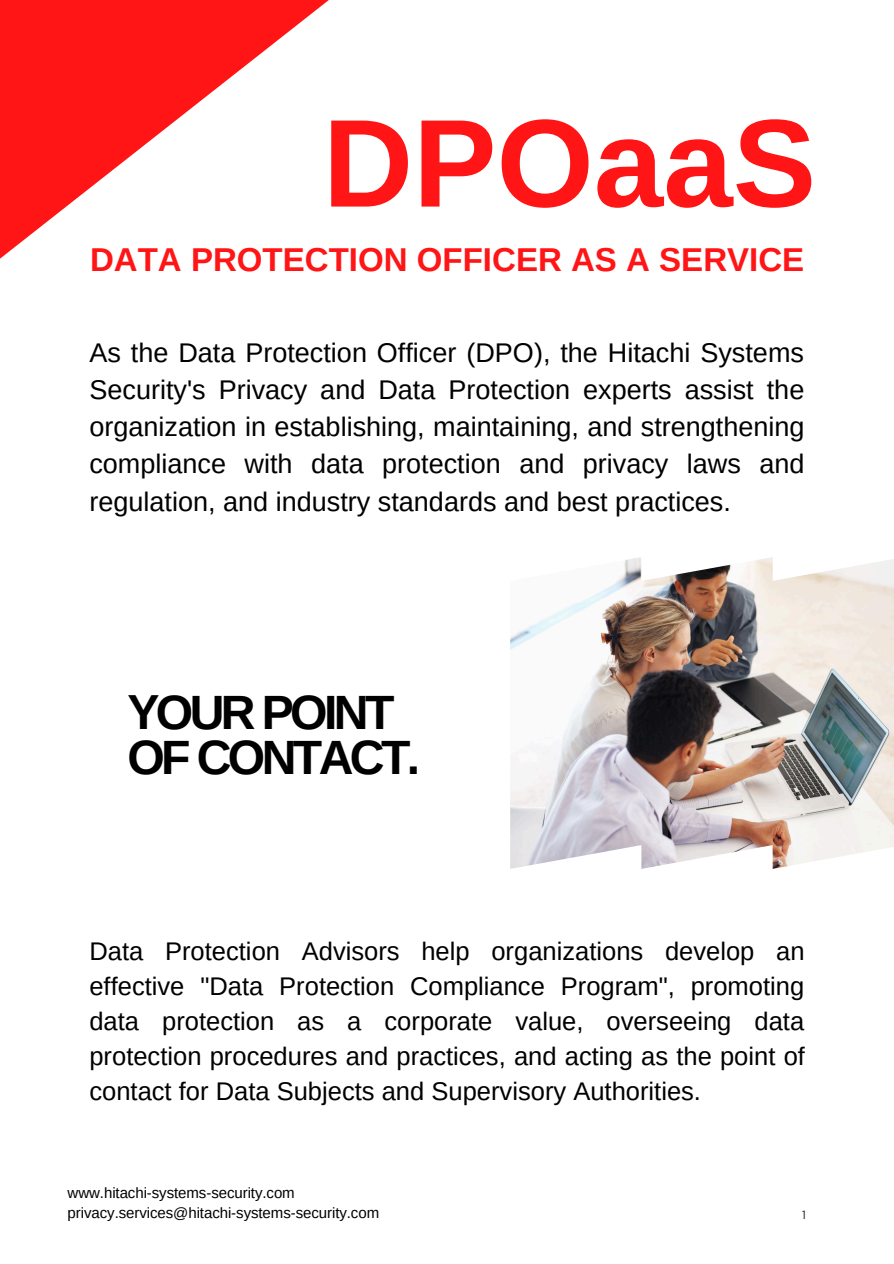
<style>
.page{position:relative;width:894px;height:1264px;background:#fff}
.page>*{position:absolute;margin:0;border:0;box-sizing:border-box;transform-origin:0 0}
.t1{font:700 124.95px "Arimo";color:#ff1515}
.t2{font:700 48.15px/45px "Arimo";letter-spacing:-.075em;color:#000}
.t3{font:700 33px "Arimo";color:#ff1515}
.t4{font:27px/37.2px "Arimo";color:#000;text-align:justify}
.t5{font:25.5px/35px "Arimo";color:#000;text-align:justify}
.t6{font:15px/20.2px "Arimo";letter-spacing:-.005em;color:#000}
.t7{font:12px "DM Sans";color:#2f2f29}
</style>
<div class="page">
<img style="left:510px;top:557px;width:383px;height:311px">
<svg style="left:0;top:0;width:329px;height:259px;fill:#ff1515"></svg>
<h1 class="t1" style="left:323px;top:77px;width:494px">DPOaaS</h1>
<p class="t3" style="left:90px;top:237px;width:715px">DATA PROTECTION OFFICER AS A SERVICE</p>
<p class="t4" style="left:89px;top:334px;width:716px">As the Data Protection Officer (DPO), the Hitachi Systems Security's Privacy and Data Protection experts assist the organization in establishing, maintaining, and strengthening compliance with data protection and privacy laws and regulation, and industry standards and best practices.</p>
<h2 class="t2" style="left:127px;top:690px;width:294px">YOUR POINT<br>OF CONTACT.</h2>
<p class="t5" style="left:89px;top:933px;width:716px">Data Protection Advisors help organizations develop an effective "Data Protection Compliance Program", promoting data protection as a corporate value, overseeing data protection procedures and practices, and acting as the point of contact for Data Subjects and Supervisory Authorities.</p>
<p class="t6" style="left:68px;top:1182px;width:313px">www.hitachi-systems-security.com privacy.services@hitachi-systems-security.com</p>
<p class="t7" style="left:802px;top:1207px;width:5px">1</p>
</div>
